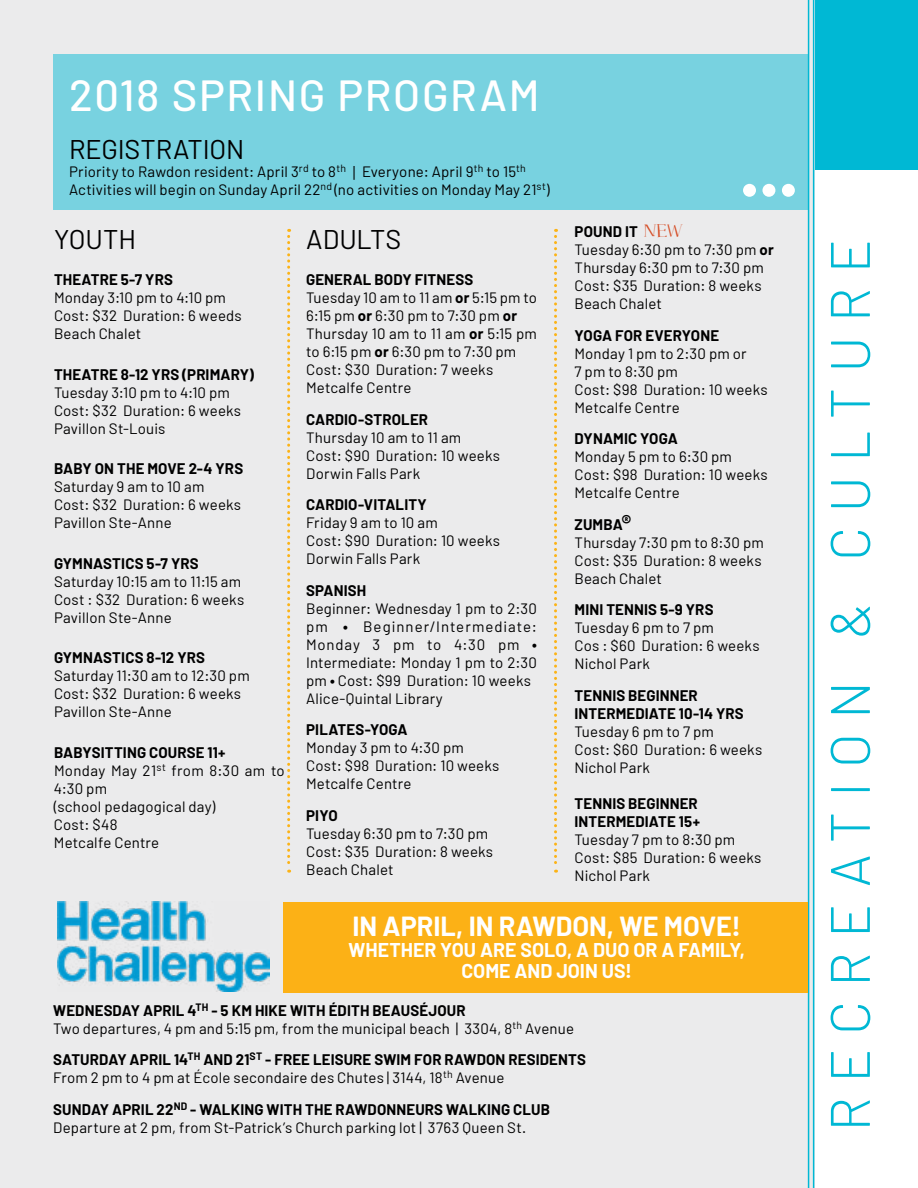
<style>
.page{position:relative;width:918px;height:1188px;background:#ebebec}
.page>*{position:absolute;margin:0;border:0;box-sizing:border-box;transform-origin:0 0}
.t1{font:300 55.5px "Barlow";letter-spacing:.26em;color:#00b8d4}
.t2{font:500 43.5px "Barlow";letter-spacing:.04em;color:#fff}
.t3{font:700 27px "Barlow";color:#fff}
.t4{font:27px "Barlow";letter-spacing:-.005em;color:#000}
.t5{font:700 19.5px/21px "Barlow";color:#fff;text-align:center}
.t6{font:15px/18px "Barlow";letter-spacing:.01em;color:#000}
.t7{font:700 15px/18px "Barlow";letter-spacing:.01em;color:#000}
.s1{font-family:"Century Gothic"}
.s2{font-weight:700}
.s3{font-family:"Mysterious";font-size:18px;color:#d54e27}
.s4{font-weight:700;font-size:21px}
.s5{font-weight:400}
</style>
<div class="page">
<div style="left:816px;top:169px;width:102px;height:1019px;background:#fff"></div>
<div style="left:816px;top:0;width:102px;height:169px;background:#00b8d4"></div>
<hr style="left:808px;top:0;width:1px;height:1188px;background:#00b8d4">
<hr style="left:813px;top:0;width:1px;height:1188px;background:#00b8d4">
<div style="left:53px;top:54px;width:755px;height:156px;background:#78d2e0"></div>
<svg style="left:287px;top:229px;width:3px;height:644px"></svg>
<svg style="left:554px;top:229px;width:3px;height:644px"></svg>
<img style="left:57px;top:902px;width:212px;height:90px">
<div style="left:283px;top:902px;width:525px;height:91px;background:#fcb116"></div>
<div style="left:743px;top:184px;width:13px;height:13px;background:#fff;border-radius:50%"></div>
<div style="left:762px;top:184px;width:13px;height:13px;background:#fff;border-radius:50%"></div>
<div style="left:782px;top:184px;width:13px;height:13px;background:#fff;border-radius:50%"></div>
<h2 class="t2" style="left:69px;top:68px;width:472px">2018 SPRING PROGRAM</h2>
<h3 class="t4" style="left:69px;top:132px;width:177px">REGISTRATION</h3>
<p class="t6" style="left:69px;top:162px;width:482px">Priority to Rawdon resident: April 3<sup>rd</sup> to 8<sup>th</sup> <span class="s1">|</span> Everyone: April 9<sup>th</sup> to 15<sup>th<br></sup>Activities will begin on Sunday April 22<sup>nd</sup> (no activities on Monday May 21<sup>st</sup>)</p>
<h3 class="t4" style="left:54px;top:223px;width:84px">YOUTH</h3>
<p class="t7" style="left:54px;top:271px;width:121px">THEATRE 5-7 YRS</p>
<p class="t6" style="left:54px;top:288px;width:189px">Monday 3:10 pm to 4:10 pm<br>Cost: $32 Duration: 6 weeds<br>Beach Chalet</p>
<p class="t7" style="left:54px;top:365px;width:202px">THEATRE 8-12 YRS (PRIMARY)</p>
<p class="t6" style="left:54px;top:383px;width:189px">Tuesday 3:10 pm to 4:10 pm<br>Cost: $32 Duration: 6 weeks<br>Pavillon St-Louis</p>
<p class="t7" style="left:54px;top:460px;width:191px">BABY ON THE MOVE 2-4 YRS</p>
<p class="t6" style="left:54px;top:477px;width:189px">Saturday 9 am to 10 am<br>Cost: $32 Duration: 6 weeks<br>Pavillon Ste-Anne</p>
<p class="t7" style="left:54px;top:554px;width:146px">GYMNASTICS 5-7 YRS</p>
<p class="t6" style="left:54px;top:572px;width:192px">Saturday 10:15 am to 11:15 am<br>Cost : $32 Duration: 6 weeks<br>Pavillon Ste-Anne</p>
<p class="t7" style="left:54px;top:649px;width:153px">GYMNASTICS 8-12 YRS</p>
<p class="t6" style="left:54px;top:666px;width:197px">Saturday 11:30 am to 12:30 pm<br>Cost: $32 Duration: 6 weeks<br>Pavillon Ste-Anne</p>
<p class="t6" style="left:54px;top:743px;width:232px"><span class="s2">BABYSITTING COURSE 11+<br></span>Monday May 21<sup>st</sup> from 8:30 am to<br>4:30 pm<br>(school pedagogical day)<br>Cost: $48<br>Metcalfe Centre</p>
<h3 class="t4" style="left:306px;top:223px;width:97px">ADULTS</h3>
<p class="t6" style="left:306px;top:270px;width:232px"><span class="s2">GENERAL BODY FITNESS<br></span>Tuesday 10 am to 11 am <span class="s2">or</span> 5:15 pm to<br>6:15 pm <span class="s2">or</span> 6:30 pm to 7:30 pm <span class="s2">or<br></span>Thursday 10 am to 11 am <span class="s2">or</span> 5:15 pm to 6:15 pm <span class="s2">or</span> 6:30 pm to 7:30 pm<br>Cost: $30 Duration: 7 weeks<br>Metcalfe Centre</p>
<p class="t7" style="left:306px;top:410px;width:123px">CARDIO-STROLER</p>
<p class="t6" style="left:306px;top:428px;width:195px">Thursday 10 am to 11 am<br>Cost: $90 Duration: 10 weeks<br>Dorwin Falls Park</p>
<p class="t7" style="left:306px;top:496px;width:122px">CARDIO-VITALITY</p>
<p class="t6" style="left:306px;top:513px;width:195px">Friday 9 am to 10 am<br>Cost: $90 Duration: 10 weeks<br>Dorwin Falls Park</p>
<p class="t7" style="left:306px;top:581px;width:62px">SPANISH</p>
<p class="t6" style="left:306px;top:599px;width:232px">Beginner: Wednesday 1 pm to 2:30 pm <span class="s2">•</span> Beginner/Intermediate:<br>Monday 3 pm to 4:30 pm <span class="s2">•<br></span>Intermediate: Monday 1 pm to 2:30 pm <span class="s2">•</span> Cost: $99 Duration: 10 weeks<br>Alice-Quintal Library</p>
<p class="t7" style="left:306px;top:721px;width:103px">PILATES-YOGA</p>
<p class="t6" style="left:306px;top:738px;width:195px">Monday 3 pm to 4:30 pm<br>Cost: $98 Duration: 10 weeks<br>Metcalfe Centre</p>
<p class="t7" style="left:306px;top:806px;width:33px">PIYO</p>
<p class="t6" style="left:306px;top:824px;width:189px">Tuesday 6:30 pm to 7:30 pm<br>Cost: $35 Duration: 8 weeks<br>Beach Chalet</p>
<p class="t6" style="left:575px;top:222px;width:201px"><span class="s2">POUND IT</span> <span class="s3">NEW<br></span>Tuesday 6:30 pm to 7:30 pm <span class="s2">or<br></span>Thursday 6:30 pm to 7:30 pm<br>Cost: $35 Duration: 8 weeks<br>Beach Chalet</p>
<p class="t7" style="left:575px;top:326px;width:146px">YOGA FOR EVERYONE</p>
<p class="t6" style="left:575px;top:344px;width:195px">Monday 1 pm to 2:30 pm or<br>7 pm to 8:30 pm<br>Cost: $98 Duration: 10 weeks<br>Metcalfe Centre</p>
<p class="t7" style="left:575px;top:430px;width:105px">DYNAMIC YOGA</p>
<p class="t6" style="left:575px;top:447px;width:195px">Monday 5 pm to 6:30 pm<br>Cost: $98 Duration: 10 weeks<br>Metcalfe Centre</p>
<p class="t6" style="left:575px;top:515px;width:191px"><span class="s2">ZUMBA</span><span class="s4">®<br></span>Thursday 7:30 pm to 8:30 pm<br>Cost: $35 Duration: 8 weeks<br>Beach Chalet</p>
<p class="t7" style="left:575px;top:601px;width:141px">MINI TENNIS 5-9 YRS</p>
<p class="t6" style="left:575px;top:618px;width:187px">Tuesday 6 pm to 7 pm<br>Cos : $60 Duration: 6 weeks<br>Nichol Park</p>
<p class="t7" style="left:575px;top:686px;width:171px">TENNIS BEGINNER<br>INTERMEDIATE 10-14 YRS</p>
<p class="t6" style="left:575px;top:722px;width:189px">Tuesday 6 pm to 7 pm<br>Cost: $60 Duration: 6 weeks<br>Nichol Park</p>
<p class="t7" style="left:575px;top:794px;width:127px">TENNIS BEGINNER<br>INTERMEDIATE 15+</p>
<p class="t6" style="left:575px;top:830px;width:188px">Tuesday 7 pm to 8:30 pm<br>Cost: $85 Duration: 6 weeks<br>Nichol Park</p>
<h3 class="t3" style="left:352px;top:909px;width:390px">IN APRIL, IN RAWDON, WE MOVE!</h3>
<h3 class="t5" style="left:348px;top:939px;width:398px">WHETHER YOU ARE SOLO, A DUO OR A FAMILY,<br>COME AND JOIN US!</h3>
<p class="t6" style="left:53px;top:1001px;width:522px"><span class="s2">WEDNESDAY APRIL 4</span><sup>TH</sup> <span class="s2">- 5 KM HIKE WITH ÉDITH BEAUSÉJOUR<br></span>Two departures, 4 pm and 5:15 pm, from the municipal beach | 3304, 8<sup>th</sup> Avenue</p>
<p class="t7" style="left:53px;top:1051px;width:534px">SATURDAY APRIL 14<sup>TH</sup> AND 21<sup>ST</sup> - FREE LEISURE SWIM FOR RAWDON RESIDENTS<br><span class="s5">From 2 pm to 4 pm at École secondaire des Chutes | 3144, 18</span><sup>th</sup> <span class="s5">Avenue</span></p>
<p class="t6" style="left:53px;top:1100px;width:498px"><span class="s2">SUNDAY APRIL 22</span><sup>ND</sup> <span class="s2">- WALKING WITH THE RAWDONNEURS WALKING CLUB<br></span>Departure at 2 pm, from St-Patrick’s Church parking lot | 3763 Queen St.</p>
<h1 class="t1" style="left:815px;top:1131px;width:894px;rotate:-90deg">RECREATION &amp; CULTURE</h1>
</div>
